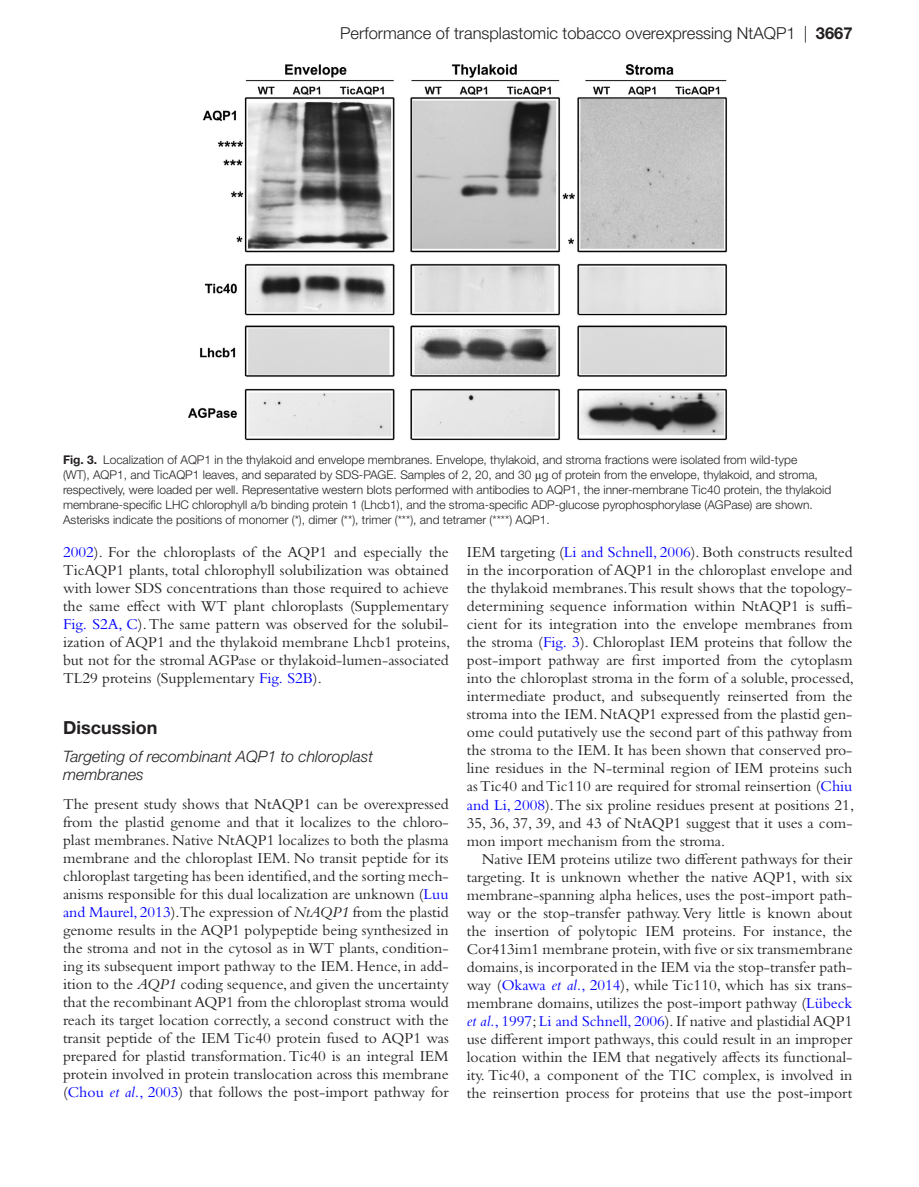
<style>
.page{position:relative;width:919px;height:1187px;background:#fff}
.page>*{position:absolute;margin:0;border:0;box-sizing:border-box;transform-origin:0 0}
.t1{font:700 18px "Helvetica Neue LT Std";color:#231f20}
.t2{font:300 16.5px "Helvetica Neue LT Std";color:#231f20}
.t3{font:15.75px/18px "Bembo Std";color:#231f20;text-align:justify}
.t4{font:italic 300 15.75px/18px "Helvetica Neue LT Std";color:#231f20}
.t5{font:300 12px/15px "Helvetica Neue LT Std";color:#231f20}
.s1{font-weight:700}
.s2{font-family:"Gandhari Unicode";font-weight:400}
.s3{color:#00f}
.s4{font-style:italic}
.s5{font-style:italic;color:#00f}
</style>
<div class="page">
<img style="left:188px;top:64px;width:539px;height:376px">
<p class="t2" style="left:340px;top:23px;width:513px">Performance of transplastomic tobacco overexpressing NtAQP1 | <span class="s1">3667</span></p>
<p class="t5" style="left:63px;top:452px;width:769px"><span class="s1">Fig. 3.</span> Localization of AQP1 in the thylakoid and envelope membranes. Envelope, thylakoid, and stroma fractions were isolated from wild-type<br>(WT), AQP1, and TicAQP1 leaves, and separated by SDS-PAGE. Samples of 2, 20, and 30 <span class="s2">μ</span>g of protein from the envelope, thylakoid, and stroma, respectively, were loaded per well. Representative western blots performed with antibodies to AQP1, the inner-membrane Tic40 protein, the thylakoid membrane-specific LHC chlorophyll a/b binding protein 1 (Lhcb1), and the stroma-specific ADP-glucose pyrophosphorylase (AGPase) are shown.<br>Asterisks indicate the positions of monomer (*), dimer (**), trimer (***), and tetramer (****) AQP1.</p>
<p class="t3" style="left:63px;top:543px;width:389px"><span class="s3">2002</span>). For the chloroplasts of the AQP1 and especially the TicAQP1 plants, total chlorophyll solubilization was obtained with lower SDS concentrations than those required to achieve the same effect with WT plant chloroplasts (Supplementary <span class="s3">Fig. S2A, C</span>). The same pattern was observed for the solubil&shy;ization of AQP1 and the thylakoid membrane Lhcb1 proteins, but not for the stromal AGPase or thylakoid-lumen-associated TL29 proteins (Supplementary <span class="s3">Fig. S2B</span>).</p>
<p class="t1" style="left:63px;top:716px;width:96px">Discussion</p>
<p class="t4" style="left:63px;top:747px;width:311px">Targeting of recombinant AQP1 to chloroplast membranes</p>
<p class="t3" style="left:63px;top:794px;width:387px">The present study shows that NtAQP1 can be overexpressed from the plastid genome and that it localizes to the chloro&shy;plast membranes. Native NtAQP1 localizes to both the plasma membrane and the chloroplast IEM. No transit peptide for its chloroplast targeting has been identified, and the sorting mech&shy;anisms responsible for this dual localization are unknown (<span class="s3">Luu and Maurel, 2013</span>).The expression of <span class="s4">NtAQP1</span> from the plastid genome results in the AQP1 polypeptide being synthesized in the stroma and not in the cytosol as in WT plants, condition&shy;ing its subsequent import pathway to the IEM. Hence, in add&shy;ition to the <span class="s4">AQP1</span> coding sequence, and given the uncertainty that the recombinant AQP1 from the chloroplast stroma would reach its target location correctly, a second construct with the transit peptide of the IEM Tic40 protein fused to AQP1 was prepared for plastid transformation. Tic40 is an integral IEM protein involved in protein translocation across this membrane (<span class="s3">Chou</span> <span class="s5">et al.</span><span class="s3">, 2003</span>) that follows the post-import pathway for</p>
<p class="t3" style="left:466px;top:543px;width:389px">IEM targeting (<span class="s3">Li and Schnell, 2006</span>). Both constructs resulted in the incorporation of AQP1 in the chloroplast envelope and the thylakoid membranes.This result shows that the topology&shy;determining sequence information within NtAQP1 is suffi&shy;cient for its integration into the envelope membranes from the stroma (<span class="s3">Fig. 3</span>). Chloroplast IEM proteins that follow the post-import pathway are first imported from the cytoplasm into the chloroplast stroma in the form of a soluble, processed, intermediate product, and subsequently reinserted from the stroma into the IEM. NtAQP1 expressed from the plastid gen&shy;ome could putatively use the second part of this pathway from the stroma to the IEM. It has been shown that conserved pro&shy;line residues in the N-terminal region of IEM proteins such as Tic40 and Tic110 are required for stromal reinsertion (<span class="s3">Chiu and Li, 2008</span>). The six proline residues present at positions 21, 35, 36, 37, 39, and 43 of NtAQP1 suggest that it uses a com&shy;mon import mechanism from the stroma.</p>
<p class="t3" style="left:466px;top:849px;width:387px;text-indent:15px">Native IEM proteins utilize two different pathways for their targeting. It is unknown whether the native AQP1, with six membrane-spanning alpha helices, uses the post-import path&shy;way or the stop-transfer pathway. Very little is known about the insertion of polytopic IEM proteins. For instance, the Cor413im1 membrane protein, with five or six transmembrane domains, is incorporated in the IEM via the stop-transfer path&shy;way (<span class="s3">Okawa</span> <span class="s5">et al.</span><span class="s3">, 2014</span>), while Tic110, which has six trans&shy;membrane domains, utilizes the post-import pathway (<span class="s3">Lübeck </span><span class="s5">et al.</span><span class="s3">, 1997</span>; <span class="s3">Li and Schnell, 2006</span>). If native and plastidial AQP1 use different import pathways, this could result in an improper location within the IEM that negatively affects its functional&shy;ity. Tic40, a component of the TIC complex, is involved in the reinsertion process for proteins that use the post-import</p>
</div>
